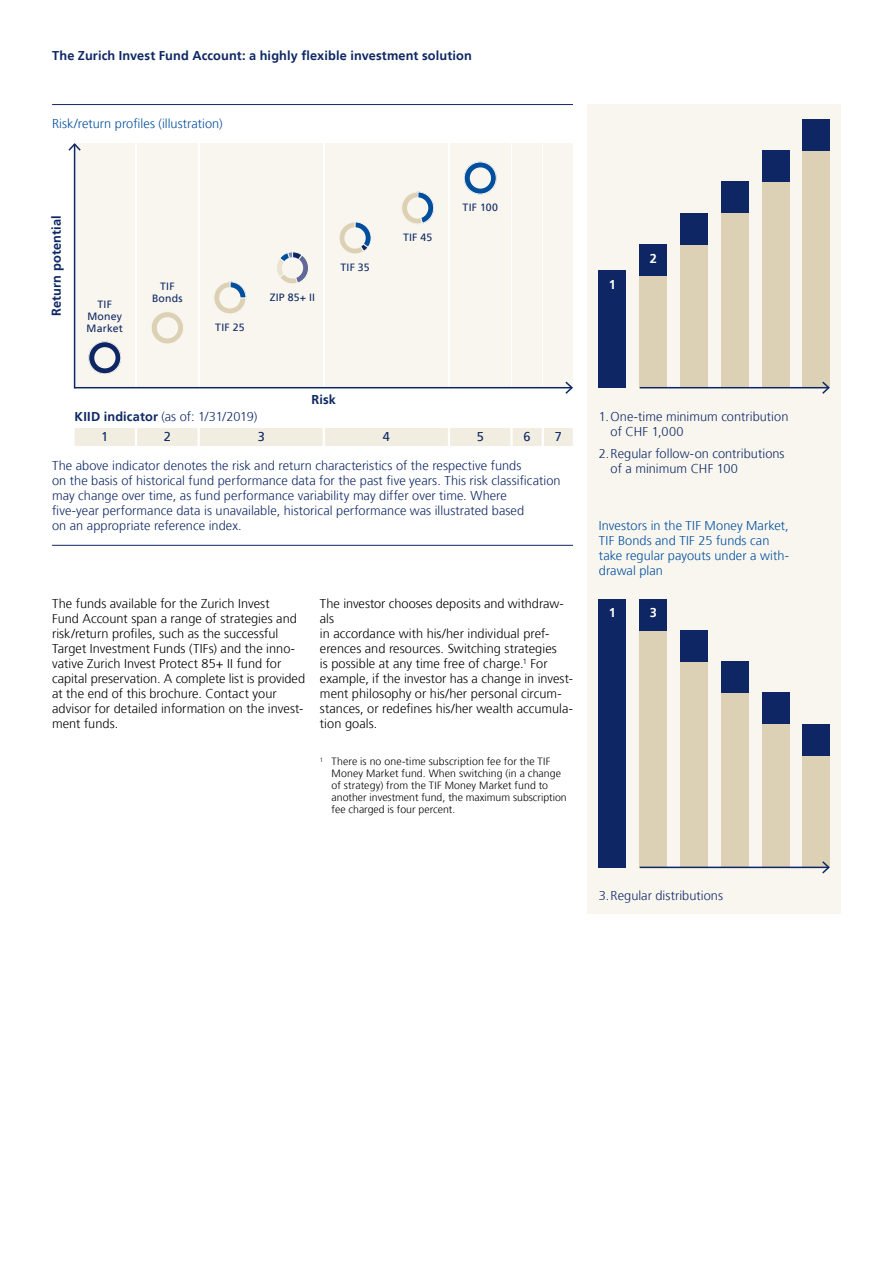
<style>
.page{position:relative;width:893px;height:1263px;background:#fff}
.page>*{position:absolute;margin:0;border:0;box-sizing:border-box;transform-origin:0 0}
.t1{font:300 12.75px/15px "Frutiger";letter-spacing:.005em;color:#000}
.t2{font:300 12.75px/15px "Frutiger";letter-spacing:.005em;color:#0e2764}
.t3{font:300 12.75px/15px "Frutiger";letter-spacing:.005em;color:#004e9e}
.t4{font:700 12.75px "Frutiger";letter-spacing:.01em;color:#0e2764}
.t5{font:300 12.75px "Frutiger";letter-spacing:-.02em;color:#0e2764}
.t6{font:12.75px "Frutiger";color:#0e2764}
.t7{font:700 12.75px "Frutiger";color:#fff}
.t8{font:300 10.5px/12px "Frutiger";letter-spacing:.005em;color:#000}
.t9{font:10.5px/12px "Frutiger";letter-spacing:.02em;color:#0e2764;text-align:center}
.s1{font-weight:700}
</style>
<div class="page">
<div style="left:588px;top:104px;width:253px;height:810px;background:#f8f6ef"></div>
<hr style="left:52px;top:104px;width:521px;height:1px;background:#0e2764">
<hr style="left:52px;top:545px;width:521px;height:1px;background:#0e2764">
<div style="left:599px;top:270px;width:27px;height:118px;background:#0e2764"></div>
<div style="left:640px;top:276px;width:27px;height:112px;background:#dcd1b4"></div>
<div style="left:640px;top:244px;width:27px;height:32px;background:#0e2764"></div>
<div style="left:803px;top:755px;width:27px;height:112px;background:#dcd1b4"></div>
<div style="left:803px;top:724px;width:27px;height:31px;background:#0e2764"></div>
<div style="left:680px;top:244px;width:27px;height:144px;background:#dcd1b4"></div>
<div style="left:680px;top:213px;width:27px;height:31px;background:#0e2764"></div>
<div style="left:762px;top:724px;width:27px;height:143px;background:#dcd1b4"></div>
<div style="left:762px;top:693px;width:27px;height:31px;background:#0e2764"></div>
<div style="left:721px;top:213px;width:27px;height:175px;background:#dcd1b4"></div>
<div style="left:721px;top:182px;width:27px;height:31px;background:#0e2764"></div>
<div style="left:721px;top:693px;width:27px;height:174px;background:#dcd1b4"></div>
<div style="left:721px;top:661px;width:27px;height:32px;background:#0e2764"></div>
<div style="left:762px;top:182px;width:27px;height:206px;background:#dcd1b4"></div>
<div style="left:762px;top:150px;width:27px;height:32px;background:#0e2764"></div>
<div style="left:680px;top:661px;width:27px;height:206px;background:#dcd1b4"></div>
<div style="left:680px;top:630px;width:27px;height:31px;background:#0e2764"></div>
<div style="left:803px;top:150px;width:27px;height:238px;background:#dcd1b4"></div>
<div style="left:803px;top:119px;width:27px;height:31px;background:#0e2764"></div>
<div style="left:640px;top:630px;width:27px;height:237px;background:#dcd1b4"></div>
<div style="left:640px;top:599px;width:27px;height:31px;background:#0e2764"></div>
<div style="left:599px;top:630px;width:27px;height:237px;background:#0e2764"></div>
<div style="left:599px;top:599px;width:27px;height:31px;background:#0e2764"></div>
<hr style="left:640px;top:387px;width:189px;height:1px;background:#0e2764">
<svg style="left:821px;top:381px;width:9px;height:13px"></svg>
<hr style="left:640px;top:867px;width:189px;height:1px;background:#0e2764">
<svg style="left:821px;top:861px;width:9px;height:13px"></svg>
<div style="left:75px;top:143px;width:60px;height:245px;background:#f8f6ef"></div>
<div style="left:137px;top:143px;width:60px;height:245px;background:#f8f6ef"></div>
<div style="left:200px;top:143px;width:123px;height:245px;background:#f8f6ef"></div>
<div style="left:325px;top:143px;width:123px;height:245px;background:#f8f6ef"></div>
<div style="left:450px;top:143px;width:60px;height:245px;background:#f8f6ef"></div>
<div style="left:544px;top:143px;width:29px;height:245px;background:#f8f6ef"></div>
<div style="left:513px;top:143px;width:29px;height:245px;background:#f8f6ef"></div>
<div style="left:75px;top:428px;width:498px;height:18px;background:#f1ede0"></div>
<hr style="left:74px;top:144px;width:1px;height:244px;background:#0e2764">
<svg style="left:68px;top:143px;width:13px;height:9px"></svg>
<hr style="left:75px;top:387px;width:497px;height:1px;background:#0e2764">
<svg style="left:564px;top:381px;width:9px;height:13px"></svg>
<svg style="left:88px;top:341px;width:33px;height:33px"></svg>
<div style="left:88px;top:341px;width:33px;height:33px;border:1px solid #f8f6ef;border-radius:50%"></div>
<div style="left:94px;top:347px;width:22px;height:21px;background:#f8f6ef;border-radius:50%"></div>
<svg style="left:151px;top:311px;width:33px;height:33px"></svg>
<div style="left:151px;top:311px;width:33px;height:33px;border:1px solid #f8f6ef;border-radius:50%"></div>
<div style="left:157px;top:317px;width:21px;height:21px;background:#f8f6ef;border-radius:50%"></div>
<svg style="left:214px;top:281px;width:33px;height:33px"></svg>
<div style="left:219px;top:287px;width:22px;height:21px;background:#f8f6ef;border-radius:50%"></div>
<svg style="left:277px;top:252px;width:31px;height:32px"></svg>
<div style="left:282px;top:257px;width:21px;height:22px;background:#f8f6ef;border-radius:50%"></div>
<svg style="left:339px;top:222px;width:33px;height:32px"></svg>
<div style="left:344px;top:227px;width:22px;height:22px;background:#f8f6ef;border-radius:50%"></div>
<svg style="left:402px;top:191px;width:32px;height:33px"></svg>
<div style="left:407px;top:197px;width:21px;height:22px;background:#f8f6ef;border-radius:50%"></div>
<svg style="left:464px;top:162px;width:32px;height:32px"></svg>
<div style="left:464px;top:162px;width:33px;height:32px;border:1px solid #f8f6ef;border-radius:50%"></div>
<div style="left:470px;top:167px;width:21px;height:22px;background:#f8f6ef;border-radius:50%"></div>
<p class="t4" style="left:52px;top:48px;width:421px">The Zurich Invest Fund Account: a highly flexible investment solution</p>
<p class="t3" style="left:52px;top:116px;width:172px">Risk/return profiles (illustration)</p>
<p class="t4" style="left:49px;top:316px;width:102px;rotate:-90deg">Return potential</p>
<p class="t9" style="left:87px;top:299px;width:38px">TIF<br>Money<br>Market</p>
<p class="t9" style="left:152px;top:281px;width:32px">TIF<br>Bonds</p>
<p class="t9" style="left:215px;top:321px;width:31px">TIF 25</p>
<p class="t9" style="left:270px;top:291px;width:47px">ZIP 85+ II</p>
<p class="t9" style="left:340px;top:261px;width:31px">TIF 35</p>
<p class="t9" style="left:403px;top:231px;width:31px">TIF 45</p>
<p class="t9" style="left:463px;top:201px;width:37px">TIF 100</p>
<p class="t5" style="left:75px;top:409px;width:184px"><span class="s1">KIID indicator</span> (as of: 1/31/2019)</p>
<p class="t4" style="left:312px;top:392px;width:26px">Risk</p>
<p class="t6" style="left:101px;top:429px;width:9px">1</p>
<p class="t6" style="left:164px;top:429px;width:9px">2</p>
<p class="t6" style="left:258px;top:429px;width:9px">3</p>
<p class="t6" style="left:383px;top:429px;width:9px">4</p>
<p class="t6" style="left:477px;top:429px;width:9px">5</p>
<p class="t6" style="left:524px;top:429px;width:9px">6</p>
<p class="t6" style="left:555px;top:429px;width:9px">7</p>
<p class="t2" style="left:52px;top:458px;width:510px">The above indicator denotes the risk and return characteristics of the respective funds<br>on the basis of historical fund performance data for the past five years. This risk classification may change over time, as fund performance variability may differ over time. Where<br>five-year performance data is unavailable, historical performance was illustrated based<br>on an appropriate reference index.</p>
<p class="t1" style="left:52px;top:596px;width:254px">The funds available for the Zurich Invest<br>Fund Account span a range of strategies and risk/return profiles, such as the successful Target Investment Funds (TIFs) and the inno&shy;vative Zurich Invest Protect 85+ II fund for capital preservation. A complete list is provided at the end of this brochure. Contact your advisor for detailed information on the invest&shy;ment funds.</p>
<p class="t1" style="left:320px;top:596px;width:254px">The investor chooses deposits and withdraw&shy;als<br>in accordance with his/her individual pref&shy;erences and resources. Switching strategies<br>is possible at any time free of charge.<sup>1</sup> For example, if the investor has a change in invest&shy;ment philosophy or his/her personal circum&shy;stances, or redefines his/her wealth accumula&shy;tion goals.</p>
<p class="t8" style="left:332px;top:756px;width:237px;text-indent:-12px"><sup>1</sup> There is no one-time subscription fee for the TIF Money Market fund. When switching (in a change of strategy) from the TIF Money Market fund to another investment fund, the maximum subscription fee charged is four percent.</p>
<p class="t7" style="left:609px;top:277px;width:9px">1</p>
<p class="t7" style="left:650px;top:251px;width:9px">2</p>
<p class="t2" style="left:611px;top:409px;width:179px;text-indent:-12px">1.One-time minimum contribution of CHF 1,000</p>
<p class="t2" style="left:611px;top:446px;width:175px;text-indent:-12px">2.Regular follow-on contributions of a minimum CHF 100</p>
<p class="t3" style="left:599px;top:518px;width:192px">Investors in the TIF Money Market,<br>TIF Bonds and TIF 25 funds can take regular payouts under a with&shy;drawal plan</p>
<p class="t7" style="left:609px;top:605px;width:9px">1</p>
<p class="t7" style="left:650px;top:605px;width:9px">3</p>
<p class="t2" style="left:599px;top:888px;width:126px">3.Regular distributions</p>
</div>
